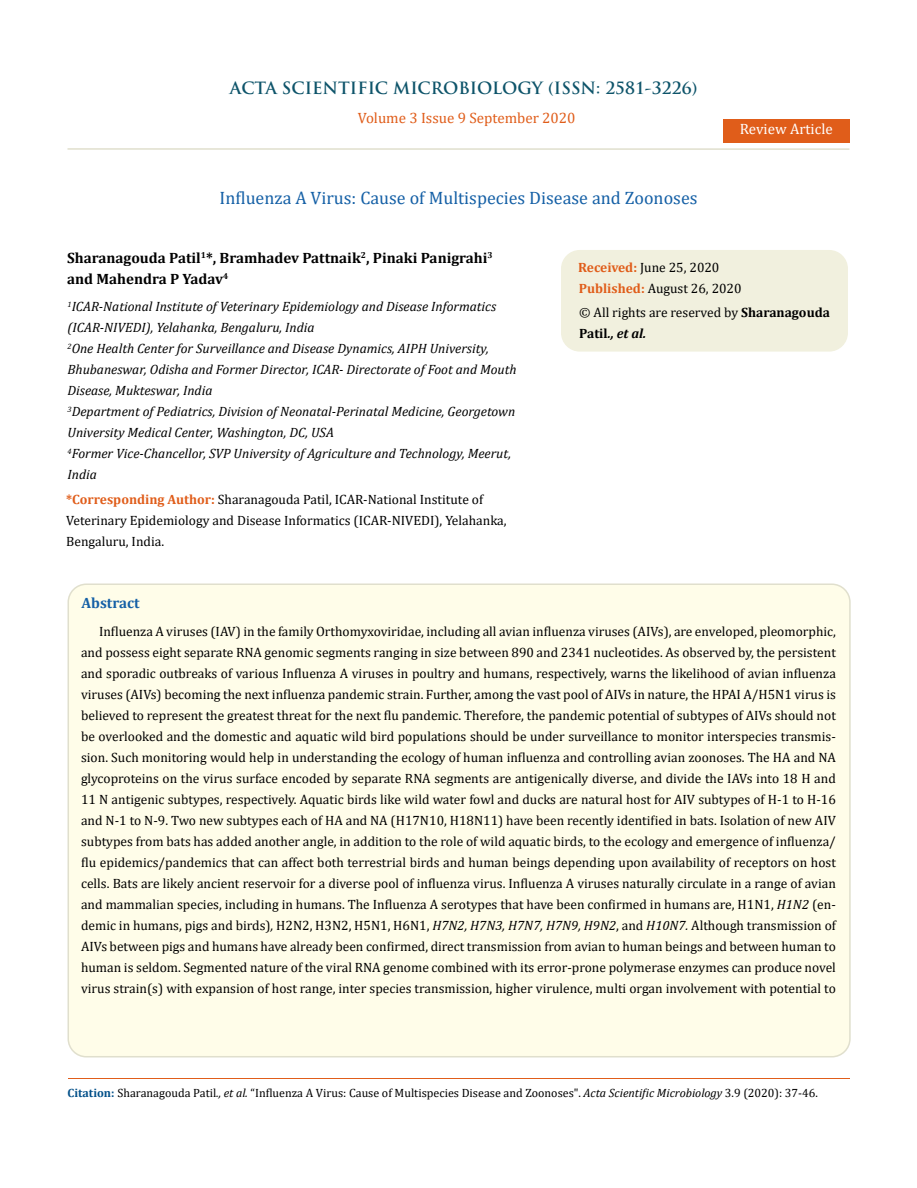
<style>
.page{position:relative;width:917px;height:1188px;background:#fff}
.page>*{position:absolute;margin:0;border:0;box-sizing:border-box;transform-origin:0 0}
.t1{font:18px "Cambria";color:#1560a6}
.t2{font:700 16.5px "Trajan Pro";color:#0e546a}
.t3{font:700 15px/21px "Cambria";color:#000}
.t4{font:15px "Cambria";color:#e05d1a}
.t5{font:15px "Cambria";color:#fff}
.t6{font:700 15px "Cambria";color:#1560a6}
.t7{font:13.5px/21px "Cambria";color:#000}
.t8{font:italic 13.5px/21px "Cambria";color:#000}
.t9{font:12px "Cambria";color:#000}
.s1{font-weight:700;color:#e05d1a}
.s2{font-weight:700}
.s3{font-weight:700;font-style:italic}
.s4{font-style:italic}
.s5{font-weight:700;color:#035089}
</style>
<div class="page">
<div style="left:723px;top:119px;width:126px;height:23px;background:#e05d1a"></div>
<div style="left:561px;top:251px;width:286px;height:100px;background:#f1f0de;border-radius:18px"></div>
<div style="left:561px;top:250px;width:286px;height:102px;border:2px solid #f1f0de;border-radius:18px"></div>
<div style="left:68px;top:584px;width:781px;height:473px;background:#fffde9;border-radius:18px"></div>
<hr style="left:67px;top:148px;width:782px;height:2px;background:#e0dfcd">
<hr style="left:68px;top:1078px;width:781px;height:1px;background:#e05d1a">
<p class="t2" style="left:230px;top:77px;width:469px">ACTA SCIENTIFIC MICROBIOLOGY (ISSN: 2581-3226)</p>
<p class="t4" style="left:358px;top:109px;width:219px">Volume 3 Issue 9 September 2020</p>
<h1 class="t1" style="left:219px;top:187px;width:479px">Influenza A Virus: Cause of Multispecies Disease and Zoonoses</h1>
<p class="t5" style="left:739px;top:120px;width:94px">Review Article</p>
<p class="t3" style="left:67px;top:247px;width:427px">Sharanagouda Patil<sup>1</sup>*, Bramhadev Pattnaik<sup>2</sup>, Pinaki Panigrahi<sup>3 </sup>and Mahendra P Yadav<sup>4</sup></p>
<p class="t8" style="left:67px;top:295px;width:450px"><sup>1</sup>ICAR-National Institute of Veterinary Epidemiology and Disease Informatics (ICAR-NIVEDI), Yelahanka, Bengaluru, India<br><sup>2</sup>One Health Center for Surveillance and Disease Dynamics, AIPH University, Bhubaneswar, Odisha and Former Director, ICAR- Directorate of Foot and Mouth Disease, Mukteswar, India<br><sup>3</sup>Department of Pediatrics, Division of Neonatal-Perinatal Medicine, Georgetown University Medical Center, Washington, DC, USA<br><sup>4</sup>Former Vice-Chancellor, SVP University of Agriculture and Technology, Meerut, India</p>
<p class="t7" style="left:66px;top:489px;width:442px"><span class="s1">*Corresponding Author:</span> Sharanagouda Patil, ICAR-National Institute of<br>Veterinary Epidemiology and Disease Informatics (ICAR-NIVEDI), Yelahanka,<br>Bengaluru, India.</p>
<p class="t7" style="left:578px;top:257px;width:165px;line-height:21.5px"><span class="s1">Received:</span> June 25, 2020<br><span class="s1">Published:</span> August 26, 2020</p>
<p class="t7" style="left:579px;top:302px;width:252px">© All rights are reserved by <span class="s2">Sharanagouda<br>Patil</span><span class="s3">., et al.</span></p>
<p class="t6" style="left:81px;top:592px;width:60px">Abstract</p>
<p class="t7" style="left:81px;top:621px;width:756px;text-align:justify;text-indent:18px">Influenza A viruses (IAV) in the family Orthomyxoviridae, including all avian influenza viruses (AIVs), are enveloped, pleomorphic, and possess eight separate RNA genomic segments ranging in size between 890 and 2341 nucleotides. As observed by, the persistent and sporadic outbreaks of various Influenza A viruses in poultry and humans, respectively, warns the likelihood of avian influenza viruses (AIVs) becoming the next influenza pandemic strain. Further, among the vast pool of AIVs in nature, the HPAI A/H5N1 virus is believed to represent the greatest threat for the next flu pandemic. Therefore, the pandemic potential of subtypes of AIVs should not be overlooked and the domestic and aquatic wild bird populations should be under surveillance to monitor interspecies transmis&shy;sion. Such monitoring would help in understanding the ecology of human influenza and controlling avian zoonoses. The HA and NA glycoproteins on the virus surface encoded by separate RNA segments are antigenically diverse, and divide the IAVs into 18 H and 11 N antigenic subtypes, respectively. Aquatic birds like wild water fowl and ducks are natural host for AIV subtypes of H-1 to H-16 and N-1 to N-9. Two new subtypes each of HA and NA (H17N10, H18N11) have been recently identified in bats. Isolation of new AIV subtypes from bats has added another angle, in addition to the role of wild aquatic birds, to the ecology and emergence of influenza/ flu epidemics/pandemics that can affect both terrestrial birds and human beings depending upon availability of receptors on host cells. Bats are likely ancient reservoir for a diverse pool of influenza virus. Influenza A viruses naturally circulate in a range of avian and mammalian species, including in humans. The Influenza A serotypes that have been confirmed in humans are, H1N1, <span class="s4">H1N2</span> (en&shy;demic in humans, pigs and birds)<span class="s4">,</span> H2N2, H3N2, H5N1, H6N1, <span class="s4">H7N2, H7N3, H7N7, H7N9, H9N2</span>, and <span class="s4">H10N7.</span> Although transmission of AIVs between pigs and humans have already been confirmed, direct transmission from avian to human beings and between human to human is seldom. Segmented nature of the viral RNA genome combined with its error-prone polymerase enzymes can produce novel virus strain(s) with expansion of host range, inter species transmission, higher virulence, multi organ involvement with potential to</p>
<p class="t9" style="left:67px;top:1085px;width:752px"><span class="s5">Citation:</span> Sharanagouda Patil<span class="s4">., et al.</span> “Influenza A Virus: Cause of Multispecies Disease and Zoonoses". <span class="s4">Acta Scientific Microbiology</span> 3.9 (2020): 37-46.</p>
</div>
